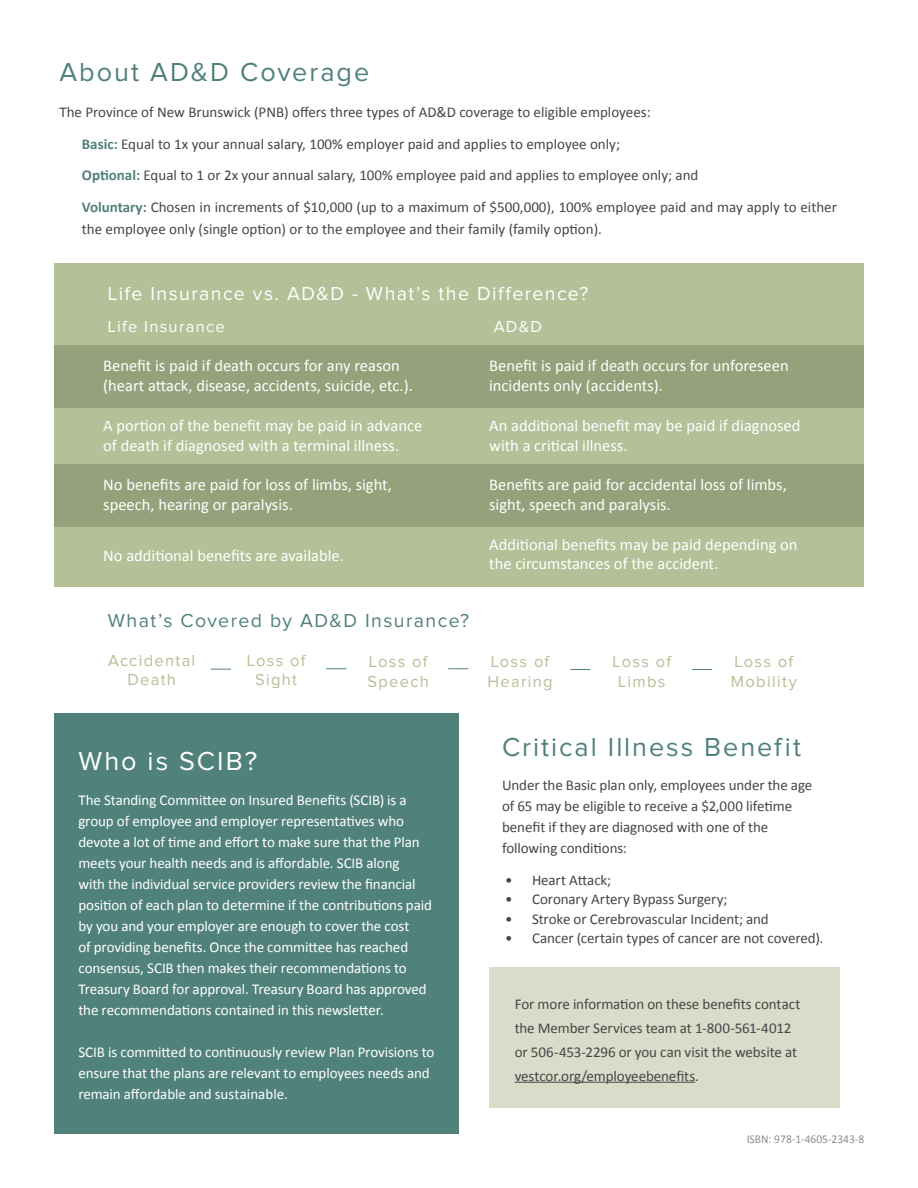
<style>
.page{position:relative;width:918px;height:1188px;background:#fff}
.page>*{position:absolute;margin:0;border:0;box-sizing:border-box;transform-origin:0 0}
.t1{font:27px "Proxima Nova";letter-spacing:.07em;color:#50817b}
.t2{font:27px "Proxima Nova";letter-spacing:.075em;color:#fff}
.t3{font:19.5px "Proxima Nova";letter-spacing:.075em;color:#fff}
.t4{font:19.5px "Proxima Nova";letter-spacing:.075em;color:#50817b}
.t5{font:16.5px/19.8px "Calibri";color:#fff}
.t6{font:16.5px/19.8px "Proxima Nova";letter-spacing:.075em;color:#b4c098;text-align:center}
.t7{font:16.5px "Proxima Nova";letter-spacing:.075em;color:#fff}
.t8{font:15px/21px "Calibri";letter-spacing:-.005em;color:#fff}
.t9{font:15px/24px "Calibri";letter-spacing:-.005em;color:#454648}
.t10{font:15px/22.5px "Calibri";color:#464648}
.t11{font:12px "Calibri";color:#8a8f94;scale:.96 1}
.s1{font-weight:700;color:#50817b}
</style>
<div class="page">
<div style="left:489px;top:967px;width:351px;height:141px;background:#d7ddc8"></div>
<div style="left:55px;top:714px;width:404px;height:420px;background:#50817b"></div>
<hr style="left:515px;top:1082px;width:180px;height:1px;background:#454648">
<div style="left:55px;top:263px;width:809px;height:324px;background:#b4c098"></div>
<div style="left:54px;top:345px;width:810px;height:63px;background:#95a17a"></div>
<div style="left:54px;top:464px;width:810px;height:63px;background:#95a17a"></div>
<svg style="left:211px;top:669px;width:20px;height:1px"></svg>
<svg style="left:326px;top:668px;width:20px;height:1px"></svg>
<svg style="left:448px;top:668px;width:20px;height:1px"></svg>
<svg style="left:570px;top:669px;width:20px;height:1px"></svg>
<svg style="left:692px;top:669px;width:20px;height:1px"></svg>
<p class="t1" style="left:59px;top:57px;width:311px">About AD&amp;D Coverage</p>
<p class="t10" style="left:59px;top:101px;width:593px">The Province of New Brunswick (PNB) offers three types of AD&amp;D coverage to eligible employees:</p>
<p class="t10" style="left:82px;top:133px;width:540px"><span class="s1">Basic:</span> Equal to 1x your annual salary, 100% employer paid and applies to employee only;</p>
<p class="t10" style="left:82px;top:164px;width:618px"><span class="s1">Optional:</span> Equal to 1 or 2x your annual salary, 100% employee paid and applies to employee only; and</p>
<p class="t10" style="left:82px;top:196px;width:757px"><span class="s1">Voluntary:</span> Chosen in increments of $10,000 (up to a maximum of $500,000), 100% employee paid and may apply to either the employee only (single option) or to the employee and their family (family option).</p>
<p class="t3" style="left:108px;top:283px;width:482px">Life Insurance vs. AD&amp;D - What’s the Difference?</p>
<p class="t7" style="left:108px;top:317px;width:118px">Life Insurance</p>
<p class="t7" style="left:494px;top:317px;width:50px">AD&amp;D</p>
<p class="t5" style="left:103px;top:356px;width:311px">Benefit is paid if death occurs for any reason (heart attack, disease, accidents, suicide, etc.).</p>
<p class="t5" style="left:103px;top:416px;width:320px">A portion of the benefit may be paid in advance of death if diagnosed with a terminal illness.</p>
<p class="t5" style="left:103px;top:475px;width:290px">No benefits are paid for loss of limbs, sight, speech, hearing or paralysis.</p>
<p class="t5" style="left:103px;top:546px;width:242px">No additional benefits are available.</p>
<p class="t5" style="left:489px;top:356px;width:301px">Benefit is paid if death occurs for unforeseen incidents only (accidents).</p>
<p class="t5" style="left:489px;top:416px;width:313px">An additional benefit may be paid if diagnosed with a critical illness.</p>
<p class="t5" style="left:489px;top:475px;width:299px">Benefits are paid for accidental loss of limbs, sight, speech and paralysis.</p>
<p class="t5" style="left:489px;top:534px;width:310px">Additional benefits may be paid depending on the circumstances of the accident.</p>
<p class="t4" style="left:108px;top:610px;width:363px">What’s Covered by AD&amp;D Insurance?</p>
<p class="t6" style="left:108px;top:651px;width:89px">Accidental<br>Death</p>
<p class="t6" style="left:247px;top:651px;width:60px">Loss of<br>Sight</p>
<p class="t6" style="left:367px;top:652px;width:63px;text-align:left">Loss of<br>Speech</p>
<p class="t6" style="left:487px;top:652px;width:67px;text-align:left">Loss of<br>Hearing</p>
<p class="t6" style="left:613px;top:652px;width:60px">Loss of<br>Limbs</p>
<p class="t6" style="left:731px;top:652px;width:68px;text-align:left">Loss of<br>Mobility</p>
<p class="t2" style="left:78px;top:746px;width:180px">Who is SCIB?</p>
<p class="t8" style="left:78px;top:789px;width:355px">The Standing Committee on Insured Benefits (SCIB) is a group of employee and employer representatives who devote a lot of time and effort to make sure that the Plan meets your health needs and is affordable. SCIB along<br>with the individual service providers review the financial position of each plan to determine if the contributions paid by you and your employer are enough to cover the cost<br>of providing benefits. Once the committee has reached consensus, SCIB then makes their recommendations to Treasury Board for approval. Treasury Board has approved the recommendations contained in this newsletter.</p>
<p class="t8" style="left:78px;top:1041px;width:358px">SCIB is committed to continuously review Plan Provisions to ensure that the plans are relevant to employees needs and remain affordable and sustainable.</p>
<p class="t1" style="left:502px;top:732px;width:300px">Critical Illness Benefit</p>
<p class="t9" style="left:502px;top:775px;width:312px;line-height:21px">Under the Basic plan only, employees under the age of 65 may be eligible to receive a $2,000 lifetime benefit if they are diagnosed with one of the following conditions:</p>
<p class="t9" style="left:505px;top:868px;width:108px">• Heart Attack;</p>
<p class="t9" style="left:505px;top:887px;width:224px">• Coronary Artery Bypass Surgery;</p>
<p class="t9" style="left:505px;top:907px;width:265px">• Stroke or Cerebrovascular Incident; and</p>
<p class="t9" style="left:505px;top:926px;width:320px">• Cancer (certain types of cancer are not covered).</p>
<p class="t9" style="left:515px;top:992px;width:287px">For more information on these benefits contact the Member Services team at 1-800-561-4012 or 506-453-2296 or you can visit the website at vestcor.org/employeebenefits.</p>
<p class="t11" style="left:747px;top:1131px;width:124px">ISBN: 978-1-4605-2343-8</p>
</div>
